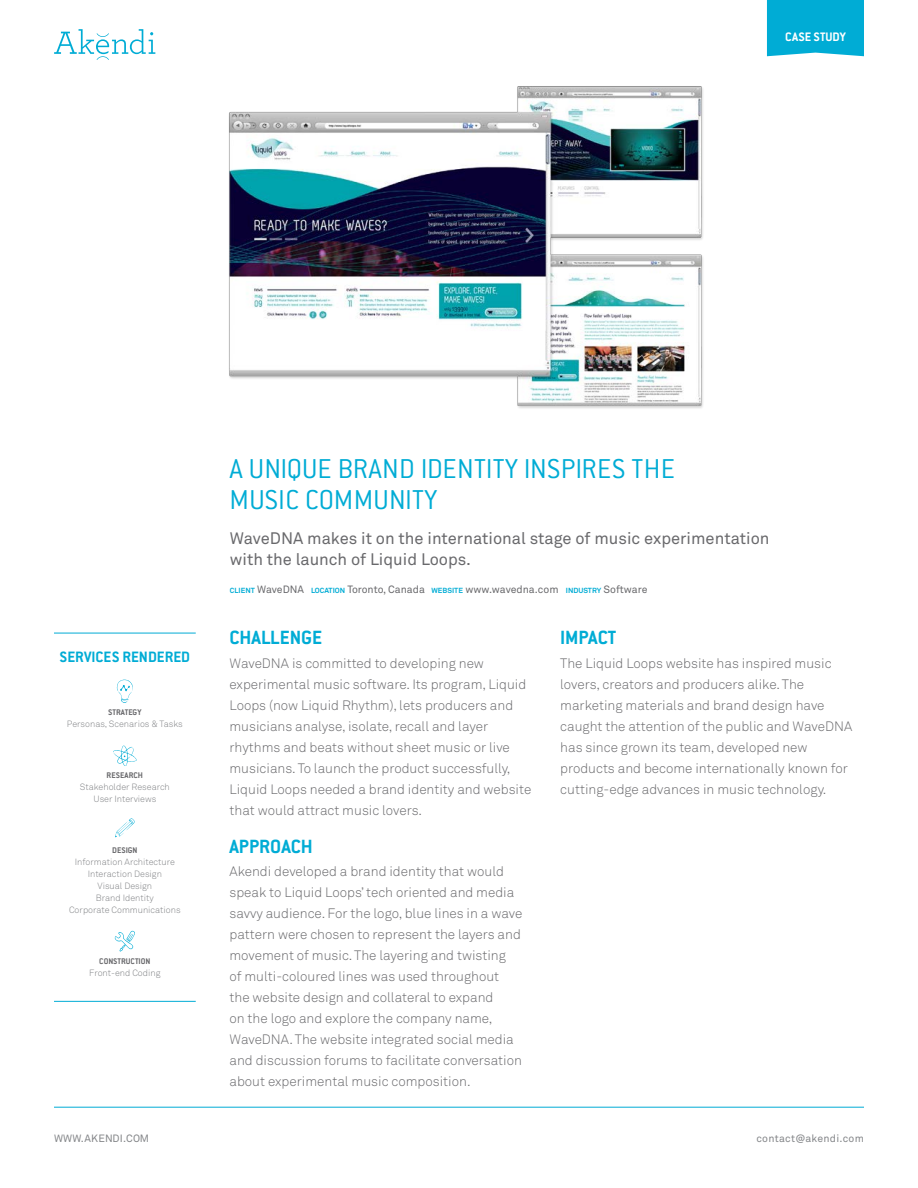
<style>
.page{position:relative;width:918px;height:1188px;background:#fff}
.page>*{position:absolute;margin:0;border:0;box-sizing:border-box;transform-origin:0 0}
.Project_Intro_Header{font:300 30px/31.5px "Conduit ITC Std";color:#00acd5}
.Section_Head{font:700 21px "Conduit ITC Std";color:#00acd5}
.About_Client_Subhead{font:16.5px/21px "Akkurat";color:#69696c}
.Sidebar_Head{font:700 16.5px "Conduit ITC Std";color:#00acd5}
.Body{font:300 13.5px/21px "Akkurat";color:#69696c}
.t1{font:700 13.5px "Conduit ITC Std";color:#fff}
.t2{font:10.5px "Akkurat";color:#69696c}
.Email{font:10.5px "Akkurat";letter-spacing:.025em;color:#848689}
.Email-2{font:10.5px "Akkurat";letter-spacing:.005em;color:#848689}
.Sidebar_Body{font:300 9px/12px "Akkurat";color:#808285;text-align:center}
.Sidebar_Subhead{font:700 9px "Conduit ITC Std";color:#69696c}
.s1{font-weight:700;font-size:7.35px;color:#00acd5}
</style>
<div class="page">
<div style="left:767px;top:0;width:97px;height:56px;background:#00acd5"></div>
<svg style="left:54px;top:29px;width:101px;height:31px"></svg>
<hr style="left:54px;top:1107px;width:810px;height:1px;background:#00acd5">
<hr style="left:54px;top:1001px;width:142px;height:1px;background:#00acd5">
<hr style="left:54px;top:633px;width:142px;height:1px;background:#00acd5">
<svg style="left:117px;top:680px;width:16px;height:23px"></svg>
<svg style="left:113px;top:745px;width:24px;height:21px"></svg>
<svg style="left:115px;top:818px;width:20px;height:19px"></svg>
<svg style="left:115px;top:931px;width:20px;height:21px"></svg>
<img style="left:229px;top:86px;width:474px;height:323px">
<p class="t1" style="left:785px;top:29px;width:62px">CASE STUDY</p>
<p class="Sidebar_Head" style="left:60px;top:647px;width:132px">SERVICES RENDERED</p>
<p class="Sidebar_Subhead" style="left:108px;top:707px;width:35px">STRATEGY</p>
<p class="Sidebar_Body" style="left:67px;top:718px;width:117px">Personas, Scenarios &amp; Tasks</p>
<p class="Sidebar_Subhead" style="left:107px;top:770px;width:38px">RESEARCH</p>
<p class="Sidebar_Body" style="left:80px;top:781px;width:91px">Stakeholder Research<br>User Interviews</p>
<p class="Sidebar_Subhead" style="left:112px;top:845px;width:27px">DESIGN</p>
<p class="Sidebar_Body" style="left:69px;top:856px;width:113px">Information Architecture<br>Interaction Design<br>Visual Design<br>Brand Identity<br>Corporate Communications</p>
<p class="Sidebar_Subhead" style="left:99px;top:956px;width:53px">CONSTRUCTION</p>
<p class="Sidebar_Body" style="left:89px;top:967px;width:73px">Front-end Coding</p>
<p class="Project_Intro_Header" style="left:229px;top:452px;width:447px">A UNIQUE BRAND IDENTITY INSPIRES THE<br>MUSIC COMMUNITY</p>
<p class="About_Client_Subhead" style="left:230px;top:527px;width:541px">WaveDNA makes it on the international stage of music experimentation with the launch of Liquid Loops.</p>
<p class="t2" style="left:230px;top:582px;width:419px"><span class="s1">CLIENT</span> WaveDNA <span class="s1">LOCATION</span> Toronto, Canada <span class="s1">WEBSITE</span> www.wavedna.com <span class="s1">INDUSTRY</span> Software</p>
<p class="Section_Head" style="left:230px;top:625px;width:94px">CHALLENGE</p>
<p class="Body" style="left:230px;top:652px;width:303px">WaveDNA is committed to developing new experimental music software. Its program, Liquid Loops (now Liquid Rhythm), lets producers and musicians analyse, isolate, recall and layer rhythms and beats without sheet music or live musicians. To launch the product successfully, Liquid Loops needed a brand identity and website that would attract music lovers.</p>
<p class="Section_Head" style="left:230px;top:834px;width:85px">APPROACH</p>
<p class="Body" style="left:230px;top:860px;width:294px">Akendi developed a brand identity that would speak to Liquid Loops’ tech oriented and media savvy audience. For the logo, blue lines in a wave pattern were chosen to represent the layers and movement of music. The layering and twisting<br>of multi-coloured lines was used throughout the website design and collateral to expand<br>on the logo and explore the company name, WaveDNA. The website integrated social media and discussion forums to facilitate conversation about experimental music composition.</p>
<p class="Section_Head" style="left:560px;top:625px;width:58px">IMPACT</p>
<p class="Body" style="left:560px;top:652px;width:293px">The Liquid Loops website has inspired music lovers, creators and producers alike. The marketing materials and brand design have caught the attention of the public and WaveDNA has since grown its team, developed new products and become internationally known for cutting-edge advances in music technology.</p>
<p class="Email-2" style="left:54px;top:1131px;width:97px">WWW.AKENDI.COM</p>
<p class="Email" style="left:756px;top:1131px;width:109px">contact@akendi.com</p>
</div>
